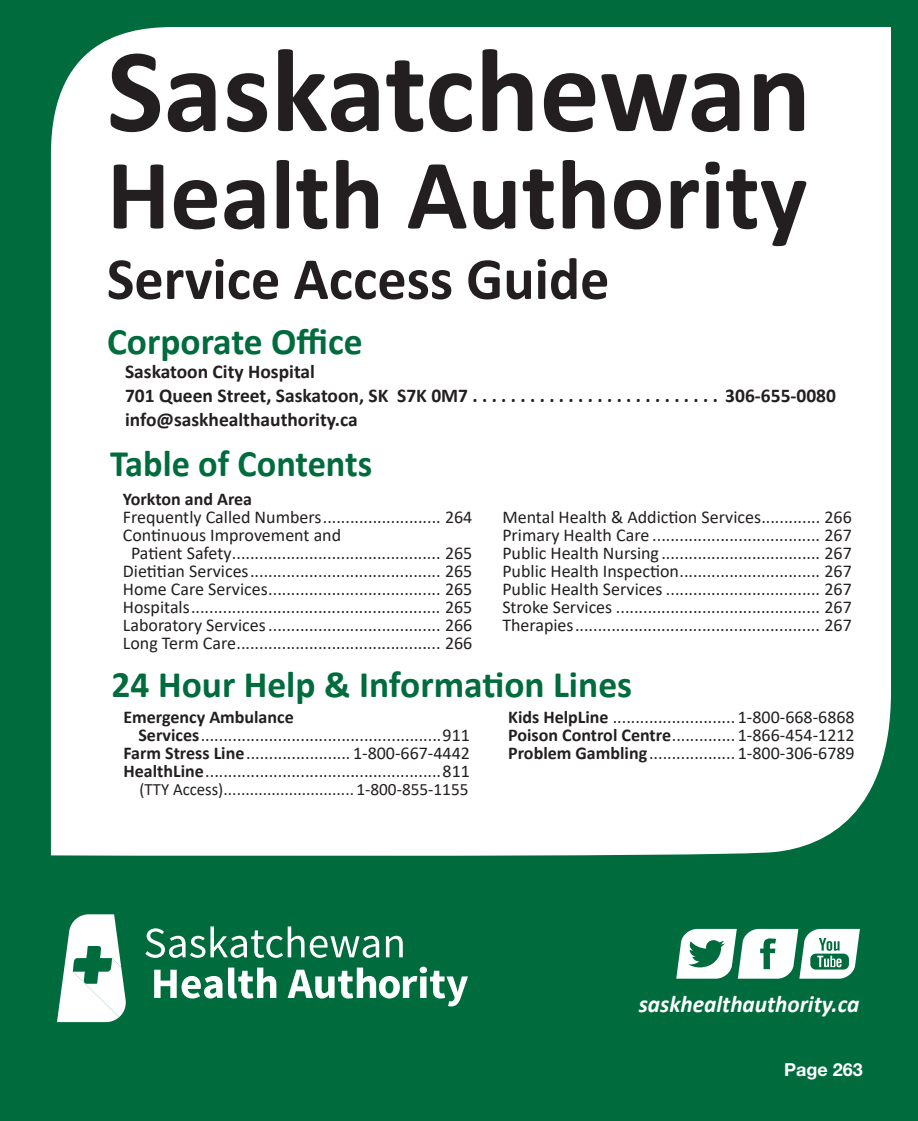
<style>
.page{position:relative;width:918px;height:1121px;background:#fff}
.page>*{position:absolute;margin:0;border:0;box-sizing:border-box;transform-origin:0 0}
.Community_Hospitals{font:700 120px "Calibri";color:#231f20}
.Community_Hospitals-2{font:700 100.5px "Calibri";color:#231f20}
.Community_Hospitals-3{font:700 60px "Calibri";color:#231f20}
.Community_Hospitals-4{font:700 37.5px "Calibri";color:#006b3d}
.Community_Hospitals-5{font:italic 700 24px "Calibri";color:#fff}
.t1{font:700 19.5px "Calibri";color:#231f20}
.t2{font:18px "Calibri";color:#231f20}
.t3{font:700 18px "Calibri";color:#231f20}
.t4{font:700 18px "Helvetica Neue LT Std";color:#fff}
.t5{font:17.25px "Calibri";color:#231f20}
.s1{font-weight:700}
</style>
<div class="page">
<div style="left:0;top:0;width:918px;height:1120px;background:#006b3d"></div>
<div style="left:51px;top:27px;width:840px;height:829px;background:#fff"></div>
<svg style="left:676px;top:929px;width:184px;height:49px"></svg>
<svg style="left:145px;top:926px;width:234px;height:31px"></svg>
<svg style="left:386px;top:935px;width:17px;height:22px"></svg>
<svg style="left:154px;top:967px;width:122px;height:31px"></svg>
<svg style="left:288px;top:966px;width:180px;height:40px"></svg>
<svg style="left:57px;top:914px;width:69px;height:108px"></svg>
<p class="Community_Hospitals" style="left:107px;top:6px;width:706px">Saskatchewan</p>
<p class="Community_Hospitals-2" style="left:107px;top:124px;width:702px">Health Authority</p>
<p class="Community_Hospitals-3" style="left:107px;top:236px;width:504px">Service Access Guide</p>
<p class="Community_Hospitals-4" style="left:107px;top:315px;width:257px">Corporate Office</p>
<p class="t1" style="left:125px;top:358px;width:191px">Saskatoon City Hospital</p>
<p class="t1" style="left:125px;top:382px;width:713px">701 Queen Street, Saskatoon, SK S7K 0M7 . . . . . . . . . . . . . . . . . . . . . . . . . . 306-655-0080</p>
<p class="t1" style="left:125px;top:406px;width:234px">info@saskhealthauthority.ca</p>
<p class="Community_Hospitals-4" style="left:110px;top:437px;width:264px">Table of Contents</p>
<p class="t3" style="left:123px;top:486px;width:131px">Yorkton and Area</p>
<p class="t2" style="left:123px;top:505px;width:351px">Frequently Called Numbers.......................... 264</p>
<p class="t2" style="left:123px;top:523px;width:220px">Continuous Improvement and</p>
<p class="t2" style="left:131px;top:541px;width:343px">Patient Safety.............................................. 265</p>
<p class="t2" style="left:123px;top:559px;width:351px">Dietitian Services.......................................... 265</p>
<p class="t2" style="left:123px;top:577px;width:351px">Home Care Services...................................... 265</p>
<p class="t2" style="left:123px;top:595px;width:351px">Hospitals....................................................... 265</p>
<p class="t2" style="left:123px;top:613px;width:351px">Laboratory Services...................................... 266</p>
<p class="t2" style="left:123px;top:631px;width:351px">Long Term Care............................................. 266</p>
<p class="t2" style="left:502px;top:505px;width:351px">Mental Health &amp; Addiction Services............. 266</p>
<p class="t2" style="left:502px;top:523px;width:351px">Primary Health Care ..................................... 267</p>
<p class="t2" style="left:502px;top:541px;width:351px">Public Health Nursing ................................... 267</p>
<p class="t2" style="left:502px;top:559px;width:351px">Public Health Inspection............................... 267</p>
<p class="t2" style="left:502px;top:577px;width:351px">Public Health Services .................................. 267</p>
<p class="t2" style="left:502px;top:595px;width:351px">Stroke Services ............................................. 267</p>
<p class="t2" style="left:502px;top:613px;width:351px">Therapies...................................................... 267</p>
<p class="Community_Hospitals-4" style="left:112px;top:657px;width:522px">24 Hour Help &amp; Information Lines</p>
<p class="t3" style="left:123px;top:704px;width:172px">Emergency Ambulance</p>
<p class="t2" style="left:138px;top:722px;width:333px"><span class="s1">Services</span>.....................................................911</p>
<p class="t2" style="left:123px;top:740px;width:348px"><span class="s1">Farm Stress Line</span>....................... 1-800-667-4442</p>
<p class="t2" style="left:123px;top:758px;width:348px"><span class="s1">HealthLine</span>....................................................811</p>
<p class="t5" style="left:139px;top:777px;width:331px">(TTY Access).............................. 1-800-855-1155</p>
<p class="t2" style="left:508px;top:704px;width:348px"><span class="s1">Kids HelpLine</span> ........................... 1-800-668-6868</p>
<p class="t2" style="left:508px;top:722px;width:348px"><span class="s1">Poison Control Centre</span>.............. 1-866-454-1212</p>
<p class="t2" style="left:508px;top:740px;width:348px"><span class="s1">Problem Gambling</span>................... 1-800-306-6789</p>
<p class="Community_Hospitals-5" style="left:639px;top:987px;width:222px">saskhealthauthority.ca</p>
<p class="t4" style="left:784px;top:1058px;width:80px">Page 263</p>
</div>
